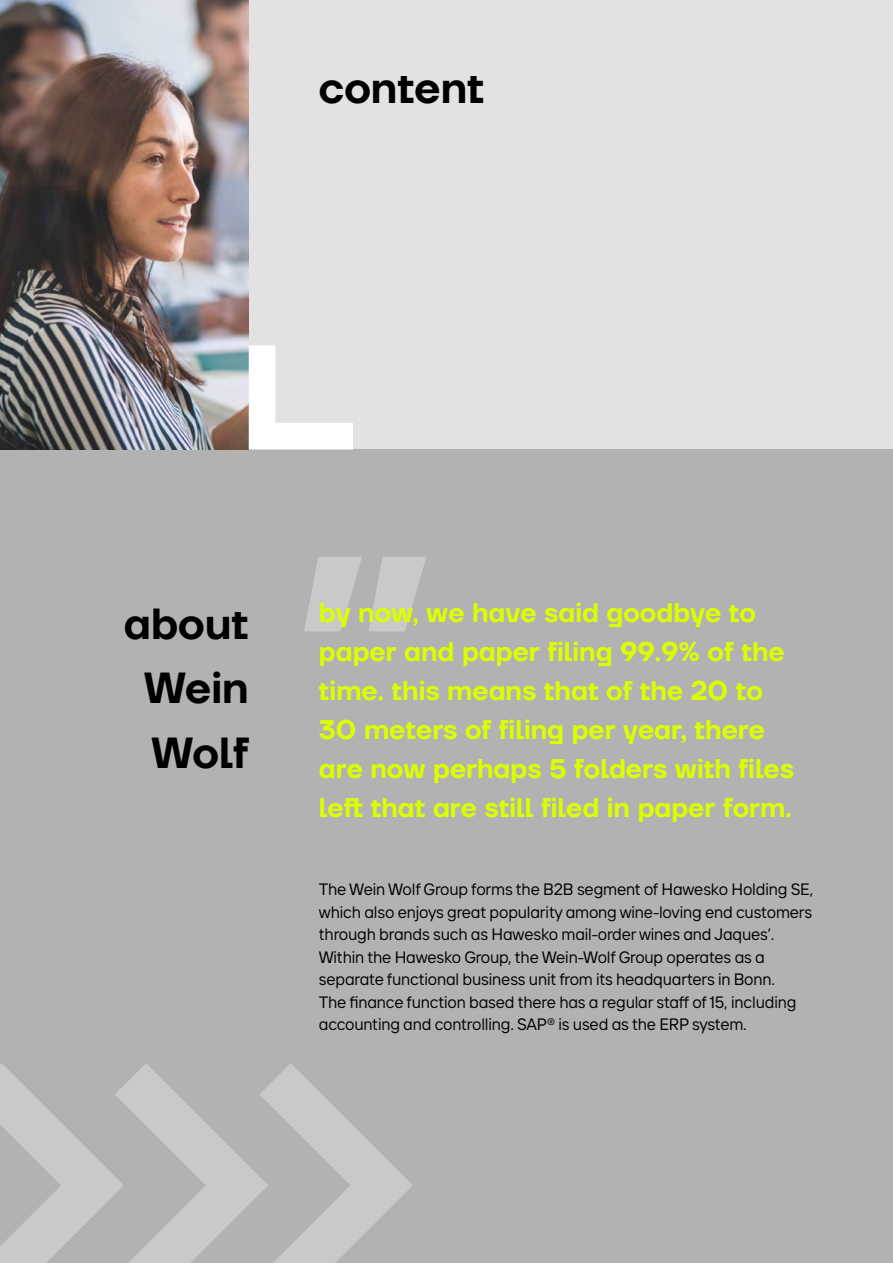
<style>
.page{position:relative;width:893px;height:1263px;background:#e2e2e2}
.page>*{position:absolute;margin:0;border:0;box-sizing:border-box;transform-origin:0 0}
.t1{font:600 43.5px/64.5px "easyheadfont";color:#000;text-align:justify}
.t2{font:600 27px/39px "easyheadfont";color:#dbff00}
.t3{font:16.5px/22.5px "easytextfont";letter-spacing:-.01em;color:#000}
</style>
<div class="page">
<div style="left:0;top:449px;width:893px;height:814px;background:#b2b2b2"></div>
<img style="left:0;top:0;width:249px;height:449px">
<svg style="left:249px;top:345px;width:104px;height:104px"></svg>
<svg style="left:0;top:1063px;width:413px;height:200px"></svg>
<svg style="left:304px;top:557px;width:122px;height:74px"></svg>
<h1 class="t1" style="left:319px;top:55px;width:167px">content</h1>
<h1 class="t1" style="left:143px;top:591px;width:107px;text-indent:-20px">about Wein Wolf</h1>
<h2 class="t2" style="left:319px;top:593px;width:477px">by now, we have said goodbye to paper and paper filing 99.9% of the time. this means that of the 20 to 30 meters of filing per year, there are now perhaps 5 folders with files left that are still filed in paper form.</h2>
<p class="t3" style="left:319px;top:878px;width:496px">The Wein Wolf Group forms the B2B segment of Hawesko Holding SE, which also enjoys great popularity among wine-loving end customers through brands such as Hawesko mail-order wines and Jaques’.<br>Within the Hawesko Group, the Wein-Wolf Group operates as a separate functional business unit from its headquarters in Bonn.<br>The finance function based there has a regular staff of 15, including accounting and controlling. SAP<sup>®</sup> is used as the ERP system.</p>
</div>
